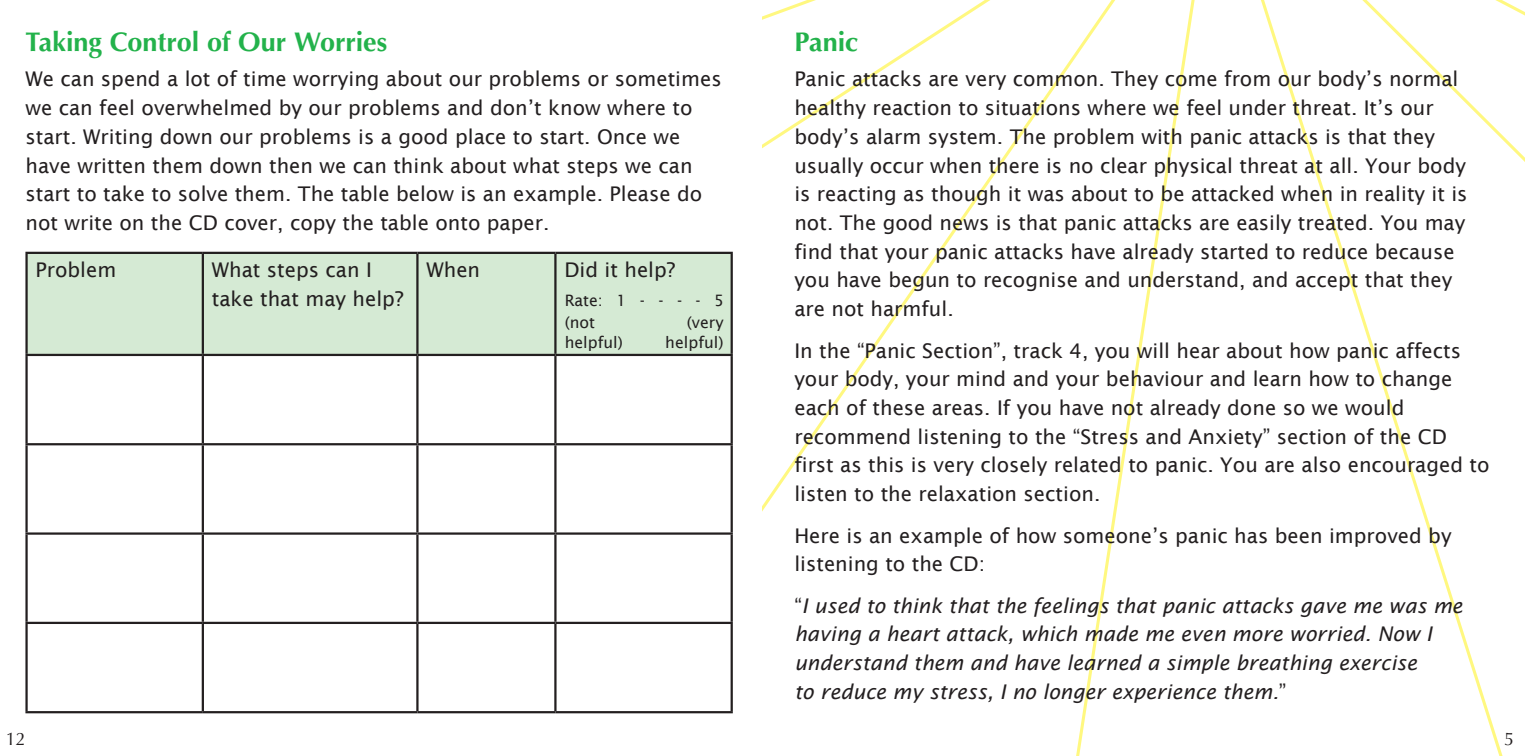
<style>
.page{position:relative;width:1525px;height:756px;background:#fff}
.page>*{position:absolute;margin:0;border:0;box-sizing:border-box;transform-origin:0 0}
.t1{font:700 27px "Optima";letter-spacing:-.005em;color:#23b24b}
.t2{font:20.25px/28.8px "Lucida Sans";color:#231f20}
.t3{font:italic 20.25px/28.8px "Lucida Sans";color:#231f20}
.t4{font:18px "Optima";color:#231f20}
.t5{font:15.75px/22.3px "Lucida Sans";color:#231f20}
.s1{font-style:normal}
</style>
<div class="page">
<div style="left:28px;top:254px;width:702px;height:100px;background:#d5ead4"></div>
<hr style="left:25px;top:252px;width:178px;height:2px;background:#231f20">
<hr style="left:25px;top:254px;width:3px;height:100px;background:#231f20">
<hr style="left:203px;top:252px;width:214px;height:2px;background:#231f20">
<hr style="left:202px;top:254px;width:2px;height:100px;background:#231f20">
<hr style="left:417px;top:252px;width:138px;height:2px;background:#231f20">
<hr style="left:416px;top:254px;width:2px;height:100px;background:#231f20">
<hr style="left:555px;top:252px;width:177px;height:2px;background:#231f20">
<hr style="left:554px;top:254px;width:2px;height:100px;background:#231f20">
<hr style="left:730px;top:254px;width:2px;height:100px;background:#231f20">
<hr style="left:25px;top:354px;width:178px;height:2px;background:#231f20">
<hr style="left:25px;top:356px;width:3px;height:87px;background:#231f20">
<hr style="left:203px;top:354px;width:214px;height:2px;background:#231f20">
<hr style="left:202px;top:356px;width:2px;height:87px;background:#231f20">
<hr style="left:417px;top:354px;width:138px;height:2px;background:#231f20">
<hr style="left:416px;top:356px;width:2px;height:87px;background:#231f20">
<hr style="left:555px;top:354px;width:177px;height:2px;background:#231f20">
<hr style="left:554px;top:356px;width:2px;height:87px;background:#231f20">
<hr style="left:730px;top:356px;width:2px;height:87px;background:#231f20">
<hr style="left:25px;top:443px;width:178px;height:2px;background:#231f20">
<hr style="left:25px;top:445px;width:3px;height:87px;background:#231f20">
<hr style="left:203px;top:443px;width:214px;height:2px;background:#231f20">
<hr style="left:202px;top:445px;width:2px;height:87px;background:#231f20">
<hr style="left:417px;top:443px;width:138px;height:2px;background:#231f20">
<hr style="left:416px;top:445px;width:2px;height:87px;background:#231f20">
<hr style="left:555px;top:443px;width:177px;height:2px;background:#231f20">
<hr style="left:554px;top:445px;width:2px;height:87px;background:#231f20">
<hr style="left:730px;top:445px;width:2px;height:87px;background:#231f20">
<hr style="left:25px;top:532px;width:178px;height:3px;background:#231f20">
<hr style="left:25px;top:535px;width:3px;height:87px;background:#231f20">
<hr style="left:203px;top:532px;width:214px;height:3px;background:#231f20">
<hr style="left:202px;top:535px;width:2px;height:87px;background:#231f20">
<hr style="left:417px;top:532px;width:138px;height:3px;background:#231f20">
<hr style="left:416px;top:535px;width:2px;height:87px;background:#231f20">
<hr style="left:555px;top:532px;width:177px;height:3px;background:#231f20">
<hr style="left:554px;top:535px;width:2px;height:87px;background:#231f20">
<hr style="left:730px;top:535px;width:2px;height:87px;background:#231f20">
<hr style="left:25px;top:622px;width:178px;height:2px;background:#231f20">
<hr style="left:25px;top:624px;width:3px;height:87px;background:#231f20">
<hr style="left:203px;top:622px;width:214px;height:2px;background:#231f20">
<hr style="left:202px;top:624px;width:2px;height:87px;background:#231f20">
<hr style="left:417px;top:622px;width:138px;height:2px;background:#231f20">
<hr style="left:416px;top:624px;width:2px;height:87px;background:#231f20">
<hr style="left:555px;top:622px;width:177px;height:2px;background:#231f20">
<hr style="left:554px;top:624px;width:2px;height:87px;background:#231f20">
<hr style="left:730px;top:624px;width:2px;height:87px;background:#231f20">
<hr style="left:25px;top:711px;width:178px;height:2px;background:#231f20">
<hr style="left:203px;top:711px;width:214px;height:2px;background:#231f20">
<hr style="left:417px;top:711px;width:138px;height:2px;background:#231f20">
<hr style="left:555px;top:711px;width:177px;height:2px;background:#231f20">
<svg style="left:762px;top:0;width:762px;height:756px"></svg>
<p class="t1" style="left:25px;top:27px;width:363px">Taking Control of Our Worries</p>
<p class="t2" style="left:25px;top:65px;width:697px">We can spend a lot of time worrying about our problems or sometimes we can feel overwhelmed by our problems and don’t know where to start. Writing down our problems is a good place to start. Once we have written them down then we can think about what steps we can start to take to solve them. The table below is an example. Please do not write on the CD cover, copy the table onto paper.</p>
<p class="t2" style="left:36px;top:256px;width:82px">Problem</p>
<p class="t2" style="left:212px;top:256px;width:193px">What steps can I take that may help?</p>
<p class="t2" style="left:426px;top:256px;width:55px">When</p>
<p class="t2" style="left:564px;top:256px;width:112px">Did it help?</p>
<p class="t5" style="left:564px;top:289px;width:161px">Rate: 1 - - - - 5 (not</p>
<p class="t5" style="left:564px;top:331px;width:60px">helpful)</p>
<p class="t5" style="left:665px;top:312px;width:60px;line-height:20.2px;text-align:right">(very helpful)</p>
<p class="t4" style="left:6px;top:729px;width:22px">12</p>
<p class="t1" style="left:794px;top:27px;width:66px">Panic</p>
<p class="t2" style="left:794px;top:65px;width:674px">Panic attacks are very common. They come from our body’s normal healthy reaction to situations where we feel under threat. It’s our body’s alarm system. The problem with panic attacks is that they usually occur when there is no clear physical threat at all. Your body is reacting as though it was about to be attacked when in reality it is not. The good news is that panic attacks are easily treated. You may find that your panic attacks have already started to reduce because you have begun to recognise and understand, and accept that they are not harmful.</p>
<p class="t2" style="left:794px;top:336px;width:696px">In the “Panic Section”, track 4, you will hear about how panic affects your body, your mind and your behaviour and learn how to change each of these areas. If you have not already done so we would recommend listening to the “Stress and Anxiety” section of the CD first as this is very closely related to panic. You are also encouraged to listen to the relaxation section.</p>
<p class="t2" style="left:794px;top:521px;width:658px">Here is an example of how someone’s panic has been improved by listening to the CD:</p>
<p class="t3" style="left:794px;top:591px;width:669px"><span class="s1">“</span>I used to think that the feelings that panic attacks gave me was me having a heart attack, which made me even more worried. Now I understand them and have learned a simple breathing exercise<br>to reduce my stress, I no longer experience them.<span class="s1">”</span></p>
<p class="t4" style="left:1503px;top:729px;width:12px">5</p>
</div>
